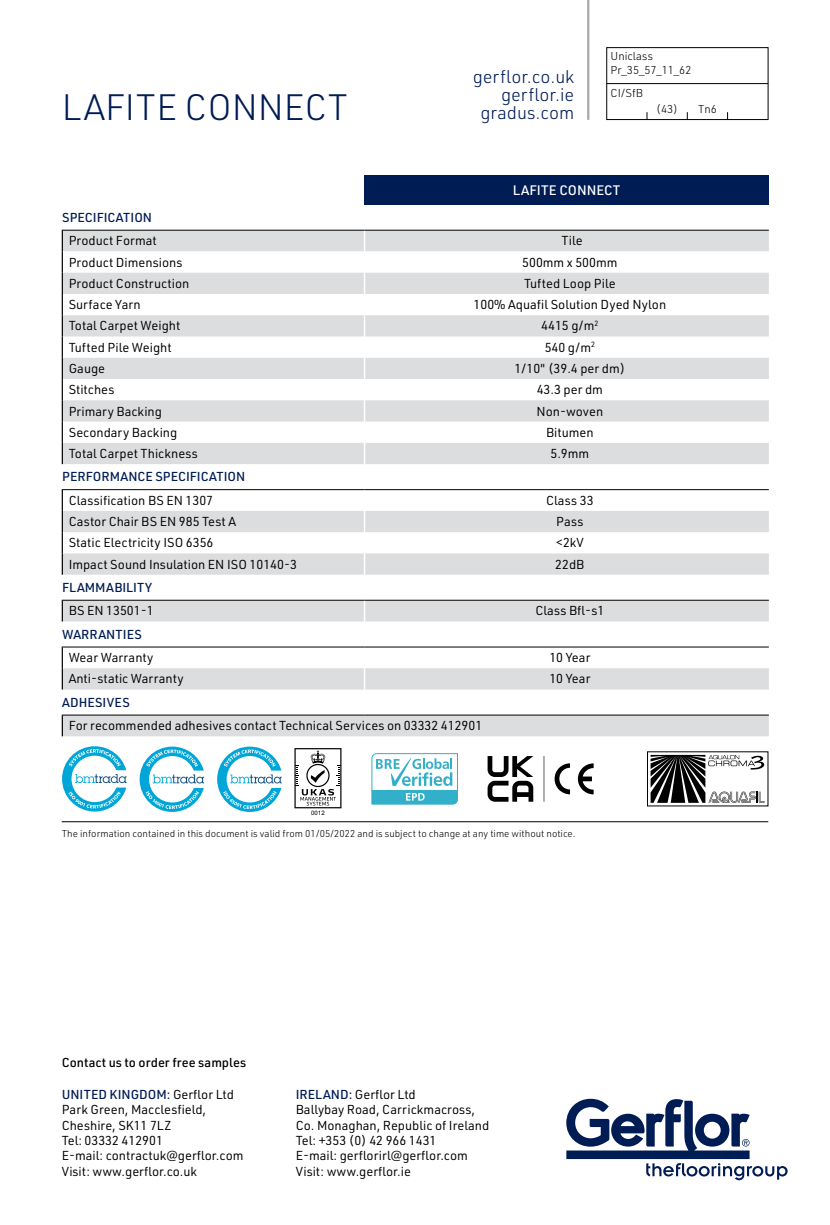
<style>
.page{position:relative;width:830px;height:1225px;background:#fff}
.page>*{position:absolute;margin:0;border:0;box-sizing:border-box;transform-origin:0 0}
.t1{font:300 36px "URWDIN";color:#001c54}
.t2{font:300 18px/18px "URWDIN";color:#001c54;text-align:right}
.t3{font:500 13.5px "URWDIN";color:#fff}
.t4{font:12.75px/15.3px "URWDIN";color:#000}
.t5{font:500 12.75px "URWDIN";color:#001c54}
.t6{font:500 12.75px "URWDIN";color:#000}
.t7{font:300 11.25px/13.5px "URWDIN";color:#000}
.t8{font:300 9.75px "URWDIN";color:#000}
.t9{font:6px "Arial";color:#000}
.s1{font-weight:500;color:#001c54}
</style>
<div class="page">
<svg style="left:566px;top:1098px;width:221px;height:82px"></svg>
<hr style="left:587px;top:0;width:2px;height:120px;background:#a7a9ac">
<div style="left:606px;top:47px;width:161px;height:73px;border:1px solid #000"></div>
<hr style="left:606px;top:83px;width:161px;height:1px;background:#000">
<div style="left:364px;top:175px;width:404px;height:30px;background:#001c54"></div>
<svg style="left:62px;top:464px;width:706px;height:272px"></svg>
<hr style="left:363px;top:490px;width:2px;height:21px;background:#fff">
<hr style="left:363px;top:511px;width:2px;height:21px;background:#fff">
<hr style="left:363px;top:532px;width:2px;height:21px;background:#fff">
<hr style="left:363px;top:553px;width:2px;height:22px;background:#fff">
<hr style="left:363px;top:600px;width:2px;height:21px;background:#fff">
<hr style="left:363px;top:647px;width:2px;height:21px;background:#fff">
<hr style="left:363px;top:668px;width:2px;height:21px;background:#fff">
<svg style="left:62px;top:231px;width:706px;height:233px"></svg>
<hr style="left:62px;top:230px;width:302px;height:1px;background:#000">
<hr style="left:364px;top:230px;width:404px;height:1px;background:#000">
<svg style="left:62px;top:490px;width:1px;height:85px"></svg>
<hr style="left:62px;top:489px;width:302px;height:1px;background:#000">
<hr style="left:364px;top:489px;width:404px;height:1px;background:#000">
<hr style="left:62px;top:600px;width:302px;height:1px;background:#000">
<hr style="left:364px;top:600px;width:404px;height:1px;background:#000">
<svg style="left:62px;top:600px;width:1px;height:21px"></svg>
<svg style="left:62px;top:647px;width:1px;height:42px"></svg>
<hr style="left:62px;top:646px;width:302px;height:1px;background:#000">
<hr style="left:364px;top:646px;width:404px;height:1px;background:#000">
<hr style="left:62px;top:715px;width:302px;height:1px;background:#000">
<hr style="left:364px;top:715px;width:404px;height:1px;background:#000">
<svg style="left:62px;top:715px;width:1px;height:21px"></svg>
<hr style="left:62px;top:821px;width:705px;height:1px;background:#000">
<svg style="left:650px;top:755px;width:114px;height:48px"></svg>
<svg style="left:217px;top:746px;width:64px;height:66px"></svg>
<svg style="left:139px;top:746px;width:65px;height:66px"></svg>
<svg style="left:62px;top:746px;width:65px;height:65px"></svg>
<svg style="left:294px;top:748px;width:47px;height:60px"></svg>
<svg style="left:487px;top:756px;width:46px;height:45px"></svg>
<svg style="left:554px;top:763px;width:39px;height:31px"></svg>
<hr style="left:543px;top:756px;width:1px;height:45px;background:#939598">
<svg style="left:371px;top:753px;width:86px;height:51px"></svg>
<h1 class="t1" style="left:62px;top:84px;width:287px">LAFITE CONNECT</h1>
<h2 class="t2" style="left:472px;top:67px;width:103px">gerflor.co.uk gerflor.ie</h2>
<h2 class="t2" style="left:480px;top:103px;width:95px">gradus.com</h2>
<p class="t7" style="left:610px;top:49px;width:82px">Uniclass<br>Pr_35_57_11_62</p>
<p class="t7" style="left:610px;top:86px;width:34px">CI/SfB</p>
<p class="t7" style="left:656px;top:102px;width:62px">(43) Tn6</p>
<p class="t3" style="left:512px;top:181px;width:109px">LAFITE CONNECT</p>
<p class="t5" style="left:62px;top:209px;width:91px">SPECIFICATION</p>
<p class="t4" style="left:69px;top:233px;width:90px">Product Format</p>
<p class="t4" style="left:561px;top:233px;width:23px">Tile</p>
<p class="t4" style="left:69px;top:254px;width:115px">Product Dimensions</p>
<p class="t4" style="left:522px;top:254px;width:97px">500mm x 500mm</p>
<p class="t4" style="left:69px;top:275px;width:122px">Product Construction</p>
<p class="t4" style="left:523px;top:275px;width:93px">Tufted Loop Pile</p>
<p class="t4" style="left:69px;top:296px;width:73px">Surface Yarn</p>
<p class="t4" style="left:473px;top:296px;width:194px">100% Aquafil Solution Dyed Nylon</p>
<p class="t4" style="left:69px;top:318px;width:113px">Total Carpet Weight</p>
<p class="t4" style="left:541px;top:318px;width:59px">4415 g/m<sup>2</sup></p>
<p class="t4" style="left:69px;top:339px;width:104px">Tufted Pile Weight</p>
<p class="t4" style="left:544px;top:339px;width:52px">540 g/m<sup>2</sup></p>
<p class="t4" style="left:69px;top:360px;width:38px">Gauge</p>
<p class="t4" style="left:514px;top:360px;width:112px">1/10" (39.4 per dm)</p>
<p class="t4" style="left:69px;top:382px;width:47px">Stitches</p>
<p class="t4" style="left:536px;top:382px;width:68px">43.3 per dm</p>
<p class="t4" style="left:69px;top:403px;width:95px">Primary Backing</p>
<p class="t4" style="left:536px;top:403px;width:68px">Non-woven</p>
<p class="t4" style="left:69px;top:424px;width:110px">Secondary Backing</p>
<p class="t4" style="left:545px;top:424px;width:49px">Bitumen</p>
<p class="t4" style="left:69px;top:445px;width:131px">Total Carpet Thickness</p>
<p class="t4" style="left:550px;top:445px;width:40px">5.9mm</p>
<p class="t5" style="left:62px;top:468px;width:184px">PERFORMANCE SPECIFICATION</p>
<p class="t4" style="left:69px;top:492px;width:146px">Classification BS EN 1307</p>
<p class="t4" style="left:546px;top:492px;width:49px">Class 33</p>
<p class="t4" style="left:69px;top:513px;width:169px">Castor Chair BS EN 985 Test A</p>
<p class="t4" style="left:556px;top:513px;width:29px">Pass</p>
<p class="t4" style="left:69px;top:535px;width:146px">Static Electricity ISO 6356</p>
<p class="t4" style="left:556px;top:535px;width:29px">&lt;2kV</p>
<p class="t4" style="left:69px;top:556px;width:230px">Impact Sound Insulation EN ISO 10140-3</p>
<p class="t4" style="left:555px;top:556px;width:31px">22dB</p>
<p class="t5" style="left:62px;top:579px;width:91px">FLAMMABILITY</p>
<p class="t4" style="left:69px;top:603px;width:86px">BS EN 13501-1</p>
<p class="t4" style="left:535px;top:603px;width:70px">Class Bfl-s1</p>
<p class="t5" style="left:62px;top:625px;width:81px">WARRANTIES</p>
<p class="t4" style="left:69px;top:649px;width:86px">Wear Warranty</p>
<p class="t4" style="left:549px;top:649px;width:43px">10 Year</p>
<p class="t4" style="left:69px;top:671px;width:116px">Anti-static Warranty</p>
<p class="t4" style="left:549px;top:671px;width:43px">10 Year</p>
<p class="t5" style="left:62px;top:693px;width:69px">ADHESIVES</p>
<p class="t4" style="left:69px;top:717px;width:415px">For recommended adhesives contact Technical Services on 03332 412901</p>
<p class="t9" style="left:311px;top:809px;width:15px">0012</p>
<p class="t8" style="left:62px;top:827px;width:515px">The information contained in this document is valid from 01/05/2022 and is subject to change at any time without notice.</p>
<p class="t6" style="left:62px;top:1054px;width:186px">Contact us to order free samples</p>
<p class="t4" style="left:62px;top:1086px;width:183px"><span class="s1">UNITED KINGDOM:</span> Gerflor Ltd<br>Park Green, Macclesfield,<br>Cheshire, SK11 7LZ<br>Tel: 03332 412901<br>E-mail: contractuk@gerflor.com<br>Visit: www.gerflor.co.uk</p>
<p class="t4" style="left:296px;top:1086px;width:195px"><span class="s1">IRELAND:</span> Gerflor Ltd<br>Ballybay Road, Carrickmacross,<br>Co. Monaghan, Republic of Ireland<br>Tel: +353 (0) 42 966 1431<br>E-mail: gerflorirl@gerflor.com<br>Visit: www.gerflor.ie</p>
</div>
